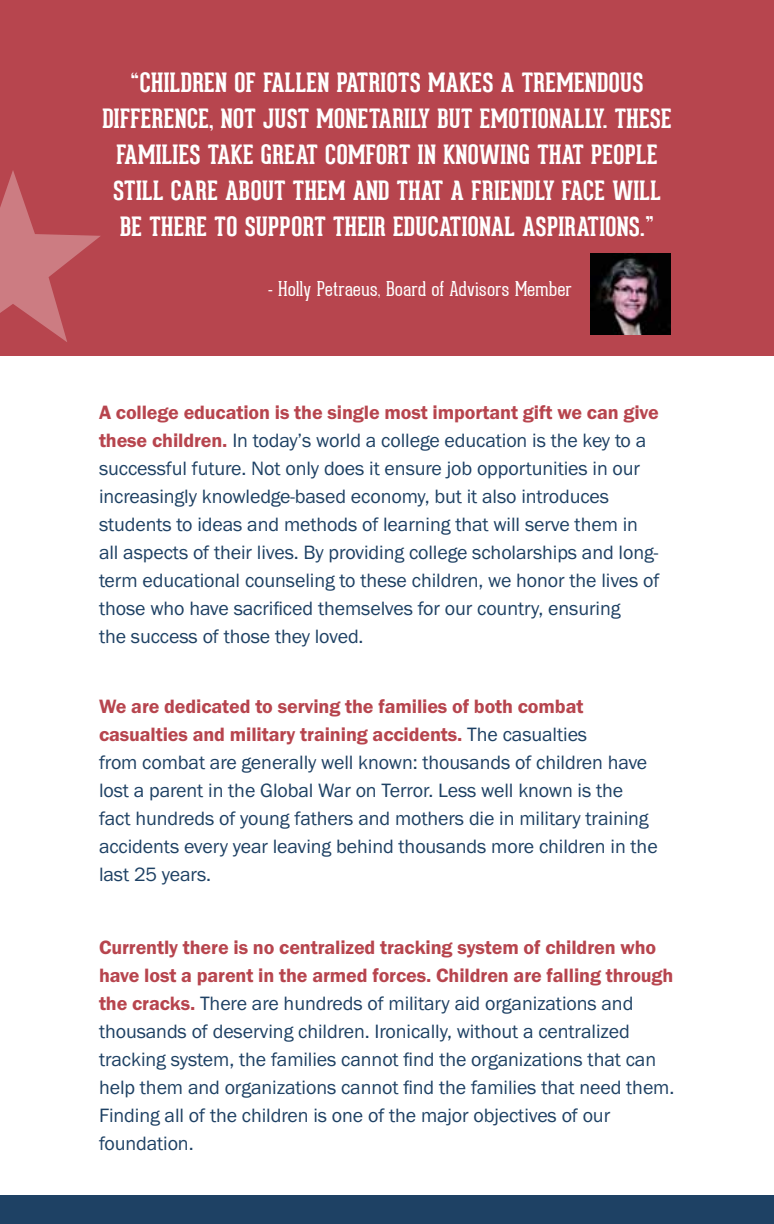
<style>
.page{position:relative;width:774px;height:1224px;background:#fff}
.page>*{position:absolute;margin:0;border:0;box-sizing:border-box;transform-origin:0 0}
.t1{font:700 26px/36px "Geared Slab";letter-spacing:.015em;color:#fff;text-align:center}
.t2{font:20px/28px "Franklin Got ITC";letter-spacing:-.005em;color:#1e4164}
.t3{font:100 20px "Geared Slab";letter-spacing:.01em;color:#fff}
.s1{font-weight:600;color:#b7454e}
</style>
<div class="page">
<div style="left:0;top:0;width:774px;height:356px;background:#b7454e"></div>
<div style="left:0;top:1196px;width:774px;height:28px;background:#1e4164"></div>
<img style="left:590px;top:254px;width:81px;height:81px">
<svg style="left:0;top:171px;width:100px;height:171px"></svg>
<p class="t1" style="left:102px;top:65px;width:571px">“CHILDREN OF FALLEN PATRIOTS MAKES A TREMENDOUS DIFFERENCE, NOT JUST MONETARILY BUT EMOTIONALLY. THESE FAMILIES TAKE GREAT COMFORT IN KNOWING THAT PEOPLE STILL CARE ABOUT THEM AND THAT A FRIENDLY FACE WILL BE THERE TO SUPPORT THEIR EDUCATIONAL ASPIRATIONS.”</p>
<p class="t3" style="left:268px;top:278px;width:305px">- Holly Petraeus, Board of Advisors Member</p>
<p class="t2" style="left:99px;top:399px;width:562px"><span class="s1">A college education is the single most important gift we can give these children.</span> In today’s world a college education is the key to a successful future. Not only does it ensure job opportunities in our increasingly knowledge-based economy, but it also introduces students to ideas and methods of learning that will serve them in all aspects of their lives. By providing college scholarships and long&shy;term educational counseling to these children, we honor the lives of those who have sacrificed themselves for our country, ensuring<br>the success of those they loved.</p>
<p class="t2" style="left:99px;top:692px;width:560px"><span class="s1">We are dedicated to serving the families of both combat casualties and military training accidents.</span> The casualties<br>from combat are generally well known: thousands of children have lost a parent in the Global War on Terror. Less well known is the fact hundreds of young fathers and mothers die in military training accidents every year leaving behind thousands more children in the last 25 years.</p>
<p class="t2" style="left:99px;top:934px;width:577px"><span class="s1">Currently there is no centralized tracking system of children who have lost a parent in the armed forces. Children are falling through the cracks.</span> There are hundreds of military aid organizations and thousands of deserving children. Ironically, without a centralized tracking system, the families cannot find the organizations that can help them and organizations cannot find the families that need them.<br>Finding all of the children is one of the major objectives of our foundation.</p>
</div>
